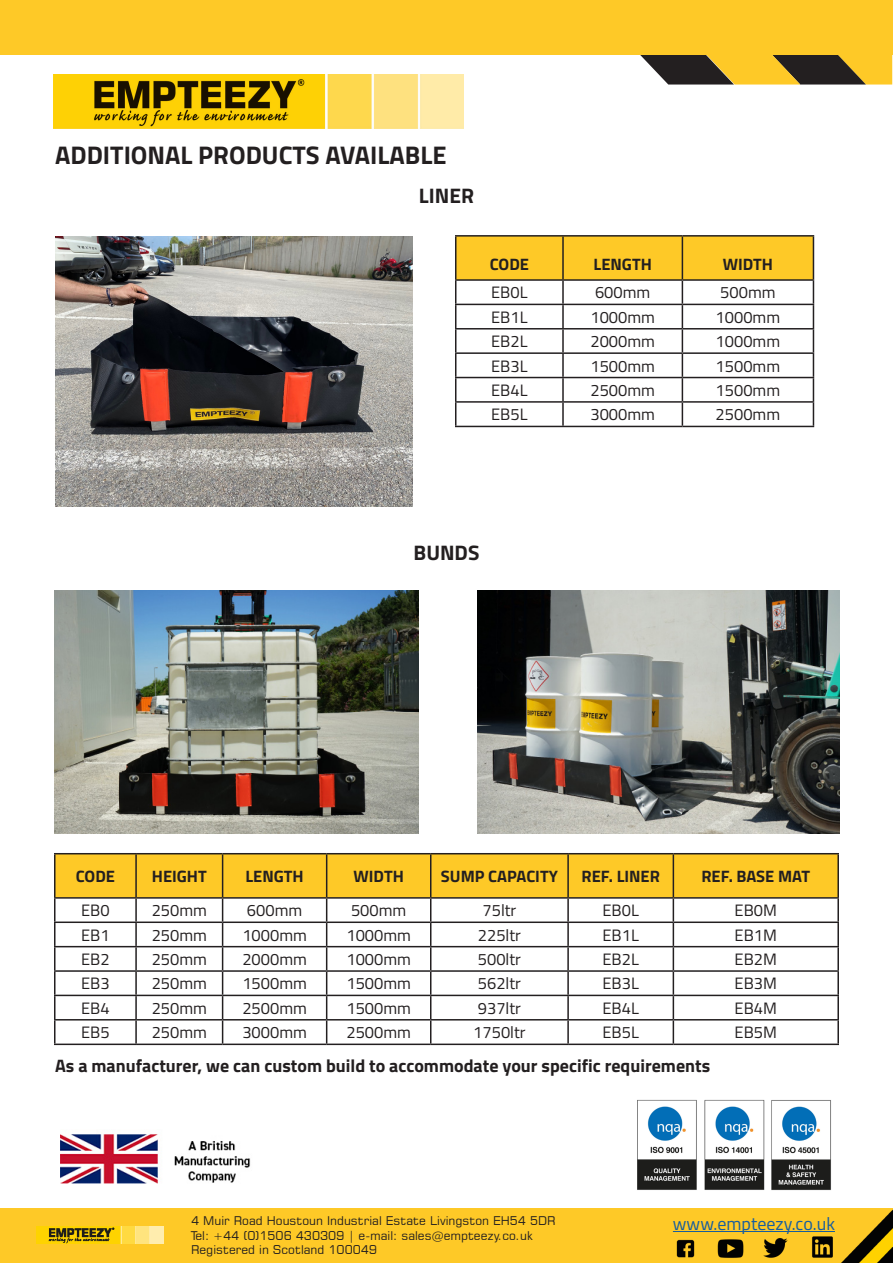
<style>
.page{position:relative;width:893px;height:1263px;background:#fff}
.page>*{position:absolute;margin:0;border:0;box-sizing:border-box;transform-origin:0 0}
.title_and_sku{font:700 25.5px "Titillium";color:#231f20}
.t1{font:700 21px "Titillium";color:#231f20}
.t2{font:700 18px "Titillium";color:#231f20}
.t3{font:18px "Titillium";color:#175d9e}
.specs{font:16.5px "Titillium";color:#231f20}
.specs-2{font:700 16.5px "Titillium";color:#231f20}
.specs-3{font:12px/14.4px "Square 721 BT";color:#231f20}
</style>
<div class="page">
<svg style="left:627px;top:54px;width:265px;height:31px;background:#967f3c"></svg>
<div style="left:0;top:0;width:893px;height:54px;background:#fec927"></div>
<img style="left:53px;top:74px;width:411px;height:54px">
<div style="left:0;top:1209px;width:893px;height:54px;background:#fec927"></div>
<img style="left:36px;top:1227px;width:128px;height:16px">
<hr style="left:673px;top:1231px;width:162px;height:1px;background:#175d9e">
<img style="left:841px;top:1209px;width:52px;height:54px">
<img style="left:676px;top:1239px;width:19px;height:19px">
<img style="left:718px;top:1239px;width:26px;height:19px">
<img style="left:764px;top:1238px;width:24px;height:20px">
<img style="left:812px;top:1236px;width:21px;height:22px">
<img style="left:637px;top:1099px;width:194px;height:92px">
<img style="left:60px;top:1134px;width:191px;height:50px">
<img style="left:55px;top:236px;width:357px;height:270px">
<hr style="left:455px;top:235px;width:108px;height:2px;background:#231f20">
<hr style="left:563px;top:235px;width:119px;height:2px;background:#231f20">
<hr style="left:682px;top:235px;width:132px;height:2px;background:#231f20">
<svg style="left:455px;top:236px;width:359px;height:190px"></svg>
<hr style="left:455px;top:426px;width:108px;height:1px;background:#231f20">
<hr style="left:563px;top:426px;width:119px;height:1px;background:#231f20">
<hr style="left:682px;top:426px;width:132px;height:1px;background:#231f20">
<hr style="left:54px;top:853px;width:82px;height:1px;background:#231f20">
<hr style="left:54px;top:854px;width:2px;height:43px;background:#231f20">
<hr style="left:136px;top:853px;width:87px;height:1px;background:#231f20">
<hr style="left:223px;top:853px;width:104px;height:1px;background:#231f20">
<hr style="left:327px;top:853px;width:104px;height:1px;background:#231f20">
<hr style="left:431px;top:853px;width:137px;height:1px;background:#231f20">
<hr style="left:568px;top:853px;width:105px;height:1px;background:#231f20">
<hr style="left:673px;top:853px;width:166px;height:1px;background:#231f20">
<hr style="left:837px;top:854px;width:2px;height:43px;background:#231f20">
<hr style="left:54px;top:897px;width:82px;height:2px;background:#231f20">
<hr style="left:54px;top:899px;width:2px;height:22px;background:#231f20">
<hr style="left:673px;top:897px;width:166px;height:2px;background:#231f20">
<hr style="left:837px;top:899px;width:2px;height:22px;background:#231f20">
<hr style="left:54px;top:921px;width:82px;height:2px;background:#231f20">
<hr style="left:54px;top:923px;width:2px;height:23px;background:#231f20">
<hr style="left:673px;top:921px;width:166px;height:2px;background:#231f20">
<hr style="left:837px;top:923px;width:2px;height:23px;background:#231f20">
<hr style="left:54px;top:946px;width:82px;height:1px;background:#231f20">
<hr style="left:54px;top:947px;width:2px;height:23px;background:#231f20">
<hr style="left:673px;top:946px;width:166px;height:1px;background:#231f20">
<hr style="left:837px;top:947px;width:2px;height:23px;background:#231f20">
<hr style="left:54px;top:970px;width:82px;height:2px;background:#231f20">
<hr style="left:54px;top:972px;width:2px;height:23px;background:#231f20">
<hr style="left:673px;top:970px;width:166px;height:2px;background:#231f20">
<hr style="left:837px;top:972px;width:2px;height:23px;background:#231f20">
<hr style="left:54px;top:995px;width:82px;height:1px;background:#231f20">
<hr style="left:54px;top:996px;width:2px;height:23px;background:#231f20">
<hr style="left:673px;top:995px;width:166px;height:1px;background:#231f20">
<hr style="left:837px;top:996px;width:2px;height:23px;background:#231f20">
<hr style="left:54px;top:1019px;width:82px;height:1px;background:#231f20">
<hr style="left:54px;top:1020px;width:2px;height:23px;background:#231f20">
<hr style="left:673px;top:1019px;width:166px;height:1px;background:#231f20">
<svg style="left:55px;top:854px;width:783px;height:189px"></svg>
<hr style="left:837px;top:1020px;width:2px;height:23px;background:#231f20">
<hr style="left:54px;top:1043px;width:82px;height:2px;background:#231f20">
<hr style="left:136px;top:1043px;width:87px;height:2px;background:#231f20">
<hr style="left:223px;top:1043px;width:104px;height:2px;background:#231f20">
<hr style="left:327px;top:1043px;width:104px;height:2px;background:#231f20">
<hr style="left:431px;top:1043px;width:137px;height:2px;background:#231f20">
<hr style="left:568px;top:1043px;width:105px;height:2px;background:#231f20">
<hr style="left:673px;top:1043px;width:166px;height:2px;background:#231f20">
<img style="left:55px;top:591px;width:364px;height:242px">
<img style="left:477px;top:591px;width:362px;height:242px">
<p class="title_and_sku" style="left:55px;top:135px;width:393px">ADDITIONAL PRODUCTS AVAILABLE</p>
<p class="t1" style="left:419px;top:180px;width:57px">LINER</p>
<p class="specs-2" style="left:490px;top:252px;width:41px">CODE</p>
<p class="specs-2" style="left:594px;top:252px;width:60px">LENGTH</p>
<p class="specs-2" style="left:723px;top:252px;width:52px">WIDTH</p>
<p class="specs" style="left:491px;top:281px;width:38px">EB0L</p>
<p class="specs" style="left:595px;top:281px;width:57px">600mm</p>
<p class="specs" style="left:720px;top:281px;width:57px">500mm</p>
<p class="specs" style="left:491px;top:305px;width:38px">EB1L</p>
<p class="specs" style="left:590px;top:305px;width:66px">1000mm</p>
<p class="specs" style="left:716px;top:305px;width:66px">1000mm</p>
<p class="specs" style="left:491px;top:329px;width:38px">EB2L</p>
<p class="specs" style="left:590px;top:329px;width:66px">2000mm</p>
<p class="specs" style="left:716px;top:329px;width:66px">1000mm</p>
<p class="specs" style="left:491px;top:354px;width:38px">EB3L</p>
<p class="specs" style="left:590px;top:354px;width:66px">1500mm</p>
<p class="specs" style="left:716px;top:354px;width:66px">1500mm</p>
<p class="specs" style="left:491px;top:378px;width:38px">EB4L</p>
<p class="specs" style="left:590px;top:378px;width:66px">2500mm</p>
<p class="specs" style="left:716px;top:378px;width:66px">1500mm</p>
<p class="specs" style="left:491px;top:402px;width:38px">EB5L</p>
<p class="specs" style="left:590px;top:402px;width:66px">3000mm</p>
<p class="specs" style="left:716px;top:402px;width:66px">2500mm</p>
<p class="t1" style="left:414px;top:536px;width:67px">BUNDS</p>
<p class="specs-2" style="left:76px;top:864px;width:41px">CODE</p>
<p class="specs-2" style="left:152px;top:864px;width:56px">HEIGHT</p>
<p class="specs-2" style="left:245px;top:864px;width:60px">LENGTH</p>
<p class="specs-2" style="left:354px;top:864px;width:52px">WIDTH</p>
<p class="specs-2" style="left:441px;top:864px;width:118px">SUMP CAPACITY</p>
<p class="specs-2" style="left:581px;top:864px;width:80px">REF. LINER</p>
<p class="specs-2" style="left:701px;top:864px;width:110px">REF. BASE MAT</p>
<p class="specs" style="left:81px;top:898px;width:30px">EB0</p>
<p class="specs" style="left:152px;top:898px;width:57px">250mm</p>
<p class="specs" style="left:247px;top:898px;width:57px">600mm</p>
<p class="specs" style="left:351px;top:898px;width:57px">500mm</p>
<p class="specs" style="left:482px;top:898px;width:35px">75ltr</p>
<p class="specs" style="left:602px;top:898px;width:38px">EB0L</p>
<p class="specs" style="left:735px;top:898px;width:44px">EB0M</p>
<p class="specs" style="left:81px;top:923px;width:30px">EB1</p>
<p class="specs" style="left:152px;top:923px;width:57px">250mm</p>
<p class="specs" style="left:242px;top:923px;width:66px">1000mm</p>
<p class="specs" style="left:346px;top:923px;width:66px">1000mm</p>
<p class="specs" style="left:478px;top:923px;width:45px">225ltr</p>
<p class="specs" style="left:602px;top:923px;width:38px">EB1L</p>
<p class="specs" style="left:735px;top:923px;width:44px">EB1M</p>
<p class="specs" style="left:81px;top:947px;width:30px">EB2</p>
<p class="specs" style="left:152px;top:947px;width:57px">250mm</p>
<p class="specs" style="left:242px;top:947px;width:66px">2000mm</p>
<p class="specs" style="left:346px;top:947px;width:66px">1000mm</p>
<p class="specs" style="left:478px;top:947px;width:45px">500ltr</p>
<p class="specs" style="left:602px;top:947px;width:38px">EB2L</p>
<p class="specs" style="left:735px;top:947px;width:44px">EB2M</p>
<p class="specs" style="left:81px;top:971px;width:30px">EB3</p>
<p class="specs" style="left:152px;top:971px;width:57px">250mm</p>
<p class="specs" style="left:242px;top:971px;width:66px">1500mm</p>
<p class="specs" style="left:346px;top:971px;width:66px">1500mm</p>
<p class="specs" style="left:478px;top:971px;width:45px">562ltr</p>
<p class="specs" style="left:602px;top:971px;width:38px">EB3L</p>
<p class="specs" style="left:735px;top:971px;width:44px">EB3M</p>
<p class="specs" style="left:81px;top:996px;width:30px">EB4</p>
<p class="specs" style="left:152px;top:996px;width:57px">250mm</p>
<p class="specs" style="left:242px;top:996px;width:66px">2500mm</p>
<p class="specs" style="left:346px;top:996px;width:66px">1500mm</p>
<p class="specs" style="left:478px;top:996px;width:45px">937ltr</p>
<p class="specs" style="left:602px;top:996px;width:38px">EB4L</p>
<p class="specs" style="left:735px;top:996px;width:44px">EB4M</p>
<p class="specs" style="left:81px;top:1020px;width:30px">EB5</p>
<p class="specs" style="left:152px;top:1020px;width:57px">250mm</p>
<p class="specs" style="left:242px;top:1020px;width:66px">3000mm</p>
<p class="specs" style="left:346px;top:1020px;width:66px">2500mm</p>
<p class="specs" style="left:473px;top:1020px;width:54px">1750ltr</p>
<p class="specs" style="left:602px;top:1020px;width:38px">EB5L</p>
<p class="specs" style="left:735px;top:1020px;width:44px">EB5M</p>
<p class="t2" style="left:55px;top:1052px;width:657px">As a manufacturer, we can custom build to accommodate your specific requirements</p>
<p class="specs-3" style="left:191px;top:1213px;width:366px">4 Muir Road Houstoun Industrial Estate Livingston EH54 5DR</p>
<p class="specs-3" style="left:191px;top:1228px;width:343px">Tel: +44 (0)1506 430309 | e-mail: sales@empteezy.co.uk<br>Registered in Scotland 100049</p>
<p class="t3" style="left:673px;top:1210px;width:164px">www.empteezy.co.uk</p>
</div>
